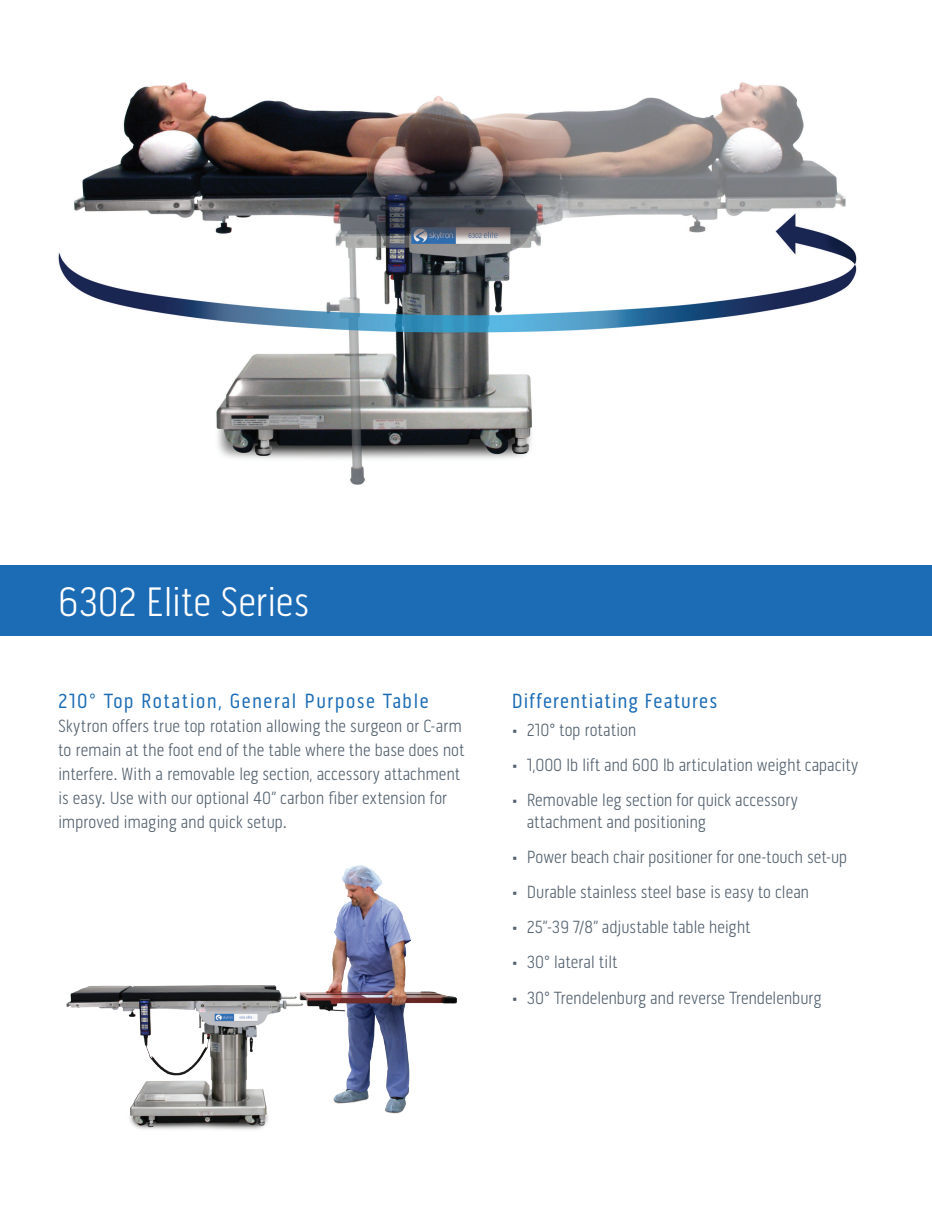
<style>
.page{position:relative;width:932px;height:1215px;background:#fff}
.page>*{position:absolute;margin:0;border:0;box-sizing:border-box;transform-origin:0 0}
.Table_Header{font:300 42px "Pill Gothic 300 mg";letter-spacing:-.015em;color:#fff}
.Subs{font:21px "Pill Gothic 300 mg";letter-spacing:.07em;color:#1b6bb5}
.garamond_premier_pro{font:21px "Pill Gothic 300 mg";letter-spacing:.045em;color:#1b6bb5}
.Subs-2{font:300 18px/24px "Pill Gothic 300 mg";letter-spacing:-.005em;color:#53616e}
.s1{font-weight:300}
</style>
<div class="page">
<div style="left:0;top:566px;width:932px;height:70px;background:#1b6bb5"></div>
<img style="left:58px;top:82px;width:799px;height:403px">
<img style="left:66px;top:865px;width:391px;height:265px">
<p class="Table_Header" style="left:58px;top:578px;width:252px">6302 Elite Series</p>
<p class="Subs" style="left:58px;top:689px;width:372px">210<span class="s1">°</span> Top Rotation, General Purpose Table</p>
<p class="Subs-2" style="left:58px;top:714px;width:408px">Skytron offers true top rotation allowing the surgeon or C-arm to remain at the foot end of the table where the base does not interfere. With a removable leg section, accessory attachment is easy. Use with our optional 40” carbon fiber extension for improved imaging and quick setup.</p>
<p class="garamond_premier_pro" style="left:512px;top:689px;width:207px">Differentiating Features</p>
<p class="Subs-2" style="left:512px;top:718px;width:126px">• 210° top rotation</p>
<p class="Subs-2" style="left:512px;top:753px;width:348px">• 1,000 lb lift and 600 lb articulation weight capacity</p>
<p class="Subs-2" style="left:526px;top:790px;width:273px;line-height:21.6px;text-indent:-15px">• Removable leg section for quick accessory attachment and positioning</p>
<p class="Subs-2" style="left:512px;top:845px;width:337px">• Power beach chair positioner for one-touch set-up</p>
<p class="Subs-2" style="left:512px;top:880px;width:299px">• Durable stainless steel base is easy to clean</p>
<p class="Subs-2" style="left:512px;top:915px;width:240px">• 25”-39 7/8” adjustable table height</p>
<p class="Subs-2" style="left:512px;top:950px;width:107px">• 30° lateral tilt</p>
<p class="Subs-2" style="left:512px;top:986px;width:311px">• 30° Trendelenburg and reverse Trendelenburg</p>
</div>
